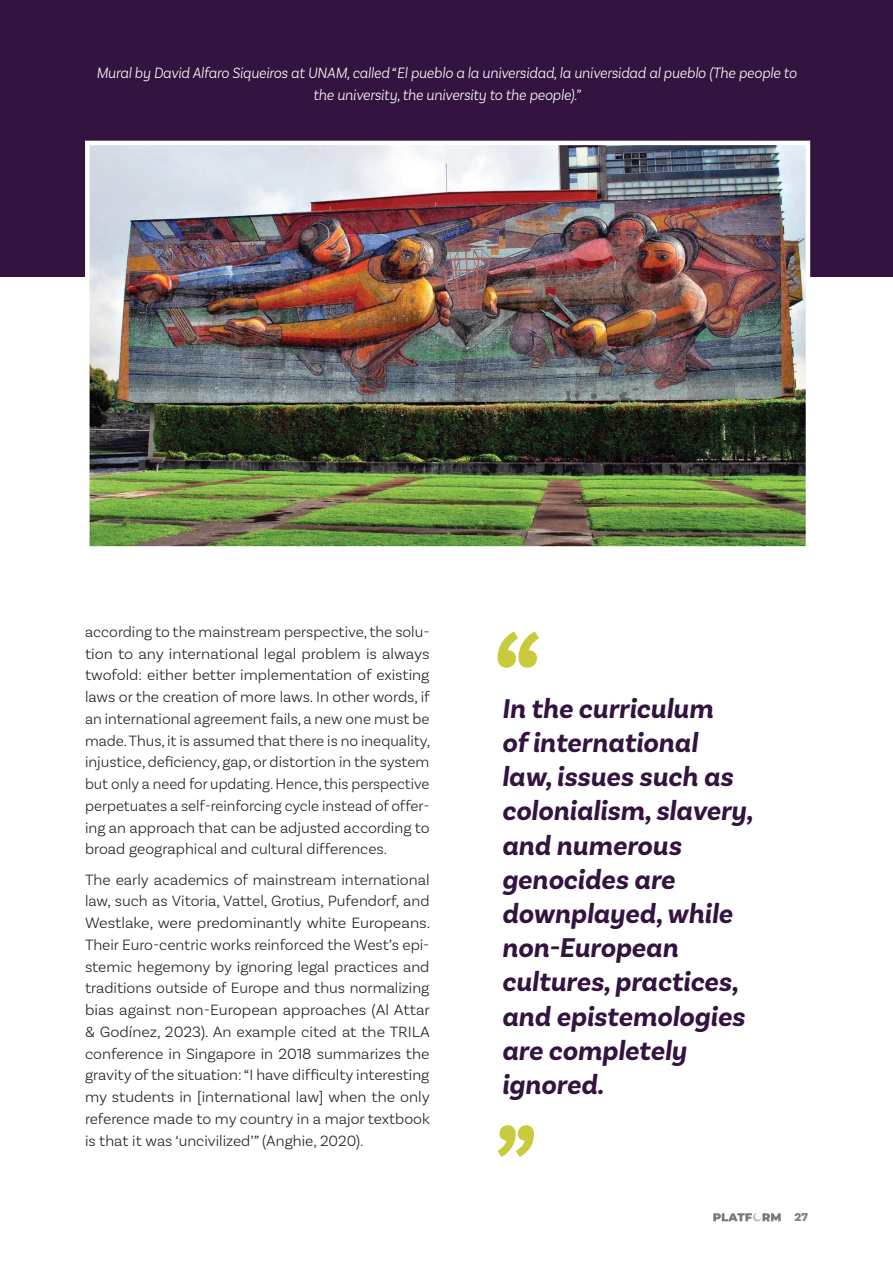
<style>
.page{position:relative;width:893px;height:1263px;background:#fff}
.page>*{position:absolute;margin:0;border:0;box-sizing:border-box;transform-origin:0 0}
.t1{font:italic 700 28.5px/34.2px "Basic Sans";color:#33133f}
.t2{font:300 15.75px/21.8px "Basic Sans";color:#231f20;text-align:justify}
.t3{font:italic 300 15.75px/21.8px "Basic Sans";letter-spacing:-.01em;color:#fff;text-align:center;scale:.95 1}
.t4{font:900 12px "Basic Sans";color:#808285}
</style>
<div class="page">
<svg style="left:713px;top:1213px;width:68px;height:9px"></svg>
<div style="left:0;top:0;width:893px;height:276px;background:#33133f"></div>
<img style="left:90px;top:146px;width:715px;height:400px">
<div style="left:85px;top:141px;width:725px;height:410px;border:4px solid #fff"></div>
<svg style="left:497px;top:631px;width:42px;height:37px"></svg>
<svg style="left:497px;top:1125px;width:37px;height:32px"></svg>
<p class="t3" style="left:96px;top:62px;width:739px">Mural by David Alfaro Siqueiros at UNAM, called “El pueblo a la universidad, la universidad al pueblo (The people to the university, the university to the people).”</p>
<p class="t2" style="left:85px;top:621px;width:347px">according to the mainstream perspective, the solu&shy;tion to any international legal problem is always twofold: either better implementation of existing laws or the creation of more laws. In other words, if an international agreement fails, a new one must be made. Thus, it is assumed that there is no inequality, injustice, deficiency, gap, or distortion in the system but only a need for updating. Hence, this perspective perpetuates a self-reinforcing cycle instead of offer&shy;ing an approach that can be adjusted according to broad geographical and cultural differences.</p>
<p class="t2" style="left:85px;top:868px;width:347px">The early academics of mainstream international law, such as Vitoria, Vattel, Grotius, Pufendorf, and Westlake, were predominantly white Europeans.<br>Their Euro-centric works reinforced the West’s epi&shy;stemic hegemony by ignoring legal practices and traditions outside of Europe and thus normalizing bias against non-European approaches (Al Attar &amp; Godínez, 2023). An example cited at the TRILA conference in Singapore in 2018 summarizes the gravity of the situation: “I have difficulty interesting my students in [international law] when the only reference made to my country in a major textbook is that it was ‘uncivilized’” (Anghie, 2020).</p>
<h1 class="t1" style="left:502px;top:691px;width:253px">In the curriculum<br>of international law, issues such as colonialism, slavery, and numerous genocides are downplayed, while non-European cultures, practices, and epistemologies are completely ignored.</h1>
<p class="t4" style="left:794px;top:1210px;width:15px">27</p>
</div>
